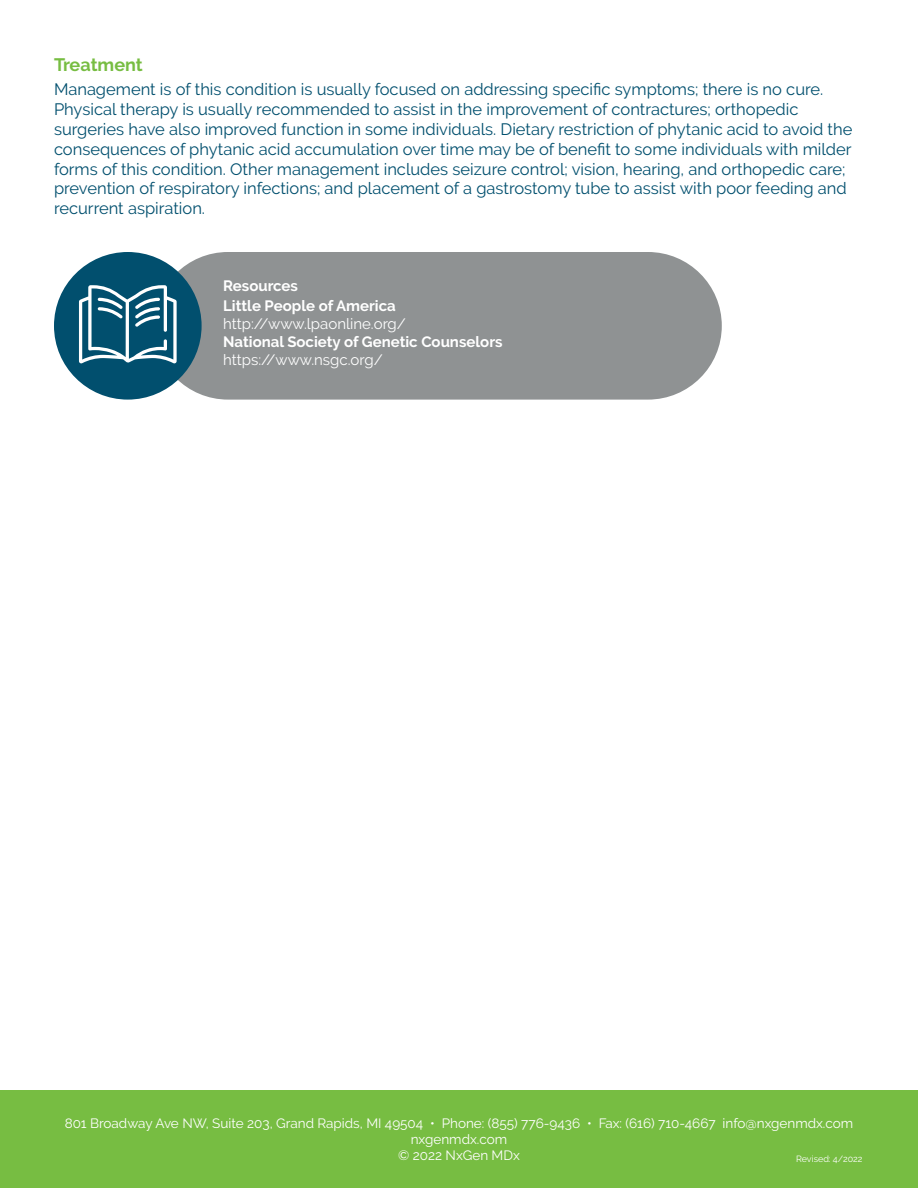
<style>
.page{position:relative;width:918px;height:1188px;background:#fff}
.page>*{position:absolute;margin:0;border:0;box-sizing:border-box;transform-origin:0 0}
.t1{font:700 18px "Raleway";color:#77bd42}
.t2{font:16.5px/19.8px "Raleway";color:#014f6e}
.t3{font:700 15px "Raleway";color:#fff}
.t4{font:15px "Raleway";color:#fff}
.t5{font:13.5px/16.2px "Raleway";color:#fff;text-align:center}
.t6{font:9px "Raleway";color:#fff}
</style>
<div class="page">
<div style="left:154px;top:252px;width:568px;height:148px;background:#8f9293;border-radius:74px"></div>
<div style="left:54px;top:252px;width:148px;height:148px;background:#014f6e;border-radius:50%"></div>
<svg style="left:79px;top:285px;width:98px;height:78px"></svg>
<div style="left:0;top:1091px;width:918px;height:97px;background:#77bd42"></div>
<p class="t1" style="left:54px;top:54px;width:90px">Treatment</p>
<p class="t2" style="left:54px;top:80px;width:800px">Management is of this condition is usually focused on addressing specific symptoms; there is no cure.<br>Physical therapy is usually recommended to assist in the improvement of contractures; orthopedic surgeries have also improved function in some individuals. Dietary restriction of phytanic acid to avoid the consequences of phytanic acid accumulation over time may be of benefit to some individuals with milder forms of this condition. Other management includes seizure control; vision, hearing, and orthopedic care; prevention of respiratory infections; and placement of a gastrostomy tube to assist with poor feeding and recurrent aspiration.</p>
<p class="t3" style="left:223px;top:277px;width:76px">Resources</p>
<p class="t3" style="left:223px;top:298px;width:174px">Little People of America</p>
<p class="t4" style="left:223px;top:315px;width:184px">http://www.lpaonline.org/</p>
<p class="t3" style="left:223px;top:334px;width:281px">National Society of Genetic Counselors</p>
<p class="t4" style="left:223px;top:351px;width:161px">https://www.nsgc.org/</p>
<p class="t5" style="left:65px;top:1115px;width:790px">801 Broadway Ave NW, Suite 203, Grand Rapids, MI 49504 • Phone: (855) 776-9436 • Fax: (616) 710-4667 info@nxgenmdx.com nxgenmdx.com</p>
<p class="t5" style="left:398px;top:1147px;width:123px">© 2022 NxGen MDx</p>
<p class="t6" style="left:796px;top:1154px;width:68px">Revised: 4/2022</p>
</div>
